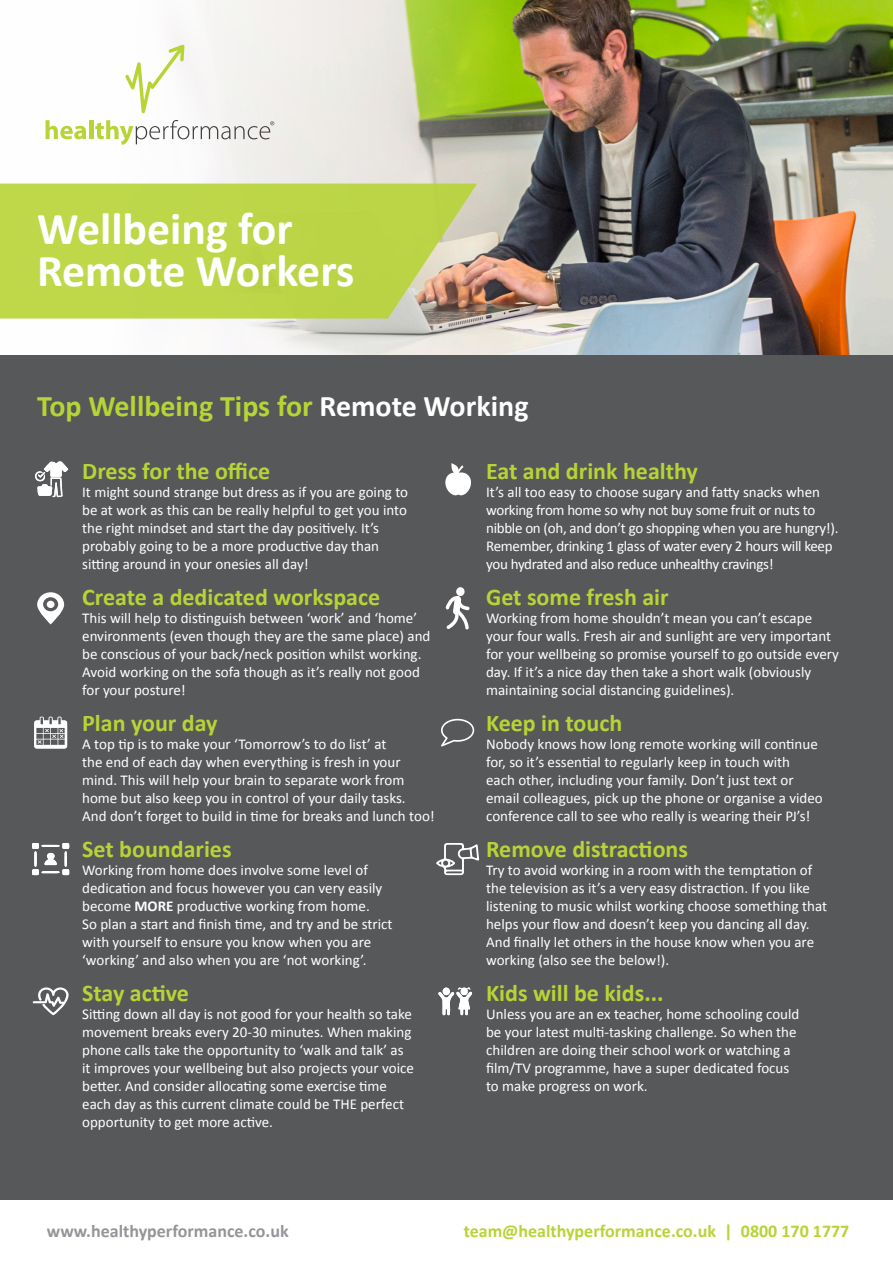
<style>
.page{position:relative;width:893px;height:1263px;background:#fff}
.page>*{position:absolute;margin:0;border:0;box-sizing:border-box;transform-origin:0 0}
.t1{font:700 45.75px "Calibri";color:#fff}
.t2{font:700 30px "Calibri";color:#b7d436}
.t3{font:700 24px "Calibri";color:#b7d436}
.t4{font:700 18px "Calibri";color:#b7d436}
.t5{font:700 18px "Calibri";color:#939598}
.t6{font:15px/18px "Calibri";color:#fff}
.t7{font:15px/18px "Calibri";letter-spacing:-.02em;color:#fff}
.s1{color:#fff}
.s2{font-weight:700}
</style>
<div class="page">
<img style="left:0;top:0;width:893px;height:355px">
<svg style="left:0;top:184px;width:477px;height:135px;background:#bdd250"></svg>
<div style="left:0;top:355px;width:893px;height:845px;background:#57585a"></div>
<svg style="left:125px;top:45px;width:59px;height:68px"></svg>
<svg style="left:46px;top:120px;width:40px;height:19px"></svg>
<hr style="left:89px;top:120px;width:4px;height:19px;background:#b7d436">
<svg style="left:95px;top:120px;width:179px;height:25px"></svg>
<svg style="left:34px;top:717px;width:33px;height:32px"></svg>
<svg style="left:37px;top:592px;width:27px;height:32px"></svg>
<div style="left:47px;top:601px;width:8px;height:7px;background:#fff;border-radius:50%"></div>
<svg style="left:441px;top:719px;width:33px;height:27px"></svg>
<svg style="left:33px;top:987px;width:36px;height:28px"></svg>
<div style="left:456px;top:587px;width:9px;height:9px;background:#fff;border-radius:50%"></div>
<svg style="left:445px;top:596px;width:24px;height:33px"></svg>
<svg style="left:32px;top:843px;width:38px;height:32px"></svg>
<svg style="left:35px;top:461px;width:33px;height:36px"></svg>
<svg style="left:436px;top:843px;width:43px;height:32px"></svg>
<svg style="left:438px;top:987px;width:34px;height:28px"></svg>
<div style="left:443px;top:987px;width:7px;height:8px;background:#fff;border-radius:50%"></div>
<svg style="left:445px;top:463px;width:26px;height:32px"></svg>
<p class="t1" style="left:37px;top:200px;width:257px">Wellbeing for</p>
<p class="t1" style="left:37px;top:242px;width:319px">Remote Workers</p>
<p class="t2" style="left:37px;top:387px;width:493px">Top Wellbeing Tips for <span class="s1">Remote Working</span></p>
<p class="t3" style="left:82px;top:456px;width:189px">Dress for the office</p>
<p class="t6" style="left:82px;top:483px;width:327px">It might sound strange but dress as if you are going to be at work as this can be really helpful to get you into the right mindset and start the day positively. It’s probably going to be a more productive day than sitting around in your onesies all day!</p>
<p class="t3" style="left:82px;top:582px;width:300px">Create a dedicated workspace</p>
<p class="t6" style="left:82px;top:609px;width:350px">This will help to distinguish between ‘work’ and ‘home’ environments (even though they are the same place) and be conscious of your back/neck position whilst working.<br>Avoid working on the sofa though as it’s really not good for your posture!</p>
<p class="t3" style="left:82px;top:708px;width:137px">Plan your day</p>
<p class="t6" style="left:82px;top:735px;width:354px">A top tip is to make your ‘Tomorrow’s to do list’ at<br>the end of each day when everything is fresh in your mind. This will help your brain to separate work from home but also keep you in control of your daily tasks.<br>And don’t forget to build in time for breaks and lunch too!</p>
<p class="t3" style="left:82px;top:834px;width:151px">Set boundaries</p>
<p class="t6" style="left:82px;top:861px;width:312px">Working from home does involve some level of dedication and focus however you can very easily become <span class="s2">MORE</span> productive working from home.<br>So plan a start and finish time, and try and be strict with yourself to ensure you know when you are ‘working’ and also when you are ‘not working’.</p>
<p class="t3" style="left:82px;top:978px;width:108px">Stay active</p>
<p class="t6" style="left:82px;top:1005px;width:333px">Sitting down all day is not good for your health so take movement breaks every 20-30 minutes. When making phone calls take the opportunity to ‘walk and talk’ as it improves your wellbeing but also projects your voice better. And consider allocating some exercise time each day as this current climate could be THE perfect opportunity to get more active.</p>
<p class="t3" style="left:486px;top:456px;width:213px">Eat and drink healthy</p>
<p class="t7" style="left:486px;top:483px;width:354px">It’s all too easy to choose sugary and fatty snacks when working from home so why not buy some fruit or nuts to nibble on (oh, and don’t go shopping when you are hungry!).<br>Remember, drinking 1 glass of water every 2 hours will keep you hydrated and also reduce unhealthy cravings!</p>
<p class="t3" style="left:486px;top:582px;width:184px">Get some fresh air</p>
<p class="t6" style="left:486px;top:609px;width:354px">Working from home shouldn’t mean you can’t escape your four walls. Fresh air and sunlight are very important for your wellbeing so promise yourself to go outside every day. If it’s a nice day then take a short walk (obviously maintaining social distancing guidelines).</p>
<p class="t3" style="left:486px;top:708px;width:138px">Keep in touch</p>
<p class="t6" style="left:486px;top:735px;width:338px">Nobody knows how long remote working will continue for, so it’s essential to regularly keep in touch with<br>each other, including your family. Don’t just text or email colleagues, pick up the phone or organise a video conference call to see who really is wearing their PJ’s!</p>
<p class="t3" style="left:486px;top:834px;width:203px">Remove distractions</p>
<p class="t6" style="left:486px;top:861px;width:343px">Try to avoid working in a room with the temptation of the television as it’s a very easy distraction. If you like listening to music whilst working choose something that helps your flow and doesn’t keep you dancing all day.<br>And finally let others in the house know when you are working (also see the below!).</p>
<p class="t3" style="left:486px;top:978px;width:179px">Kids will be kids...</p>
<p class="t6" style="left:486px;top:1005px;width:315px">Unless you are an ex teacher, home schooling could be your latest multi-tasking challenge. So when the children are doing their school work or watching a film/TV programme, have a super dedicated focus to make progress on work.</p>
<p class="t5" style="left:47px;top:1220px;width:243px">www.healthyperformance.co.uk</p>
<p class="t4" style="left:464px;top:1220px;width:387px">team@healthyperformance.co.uk | 0800 170 1777</p>
</div>
